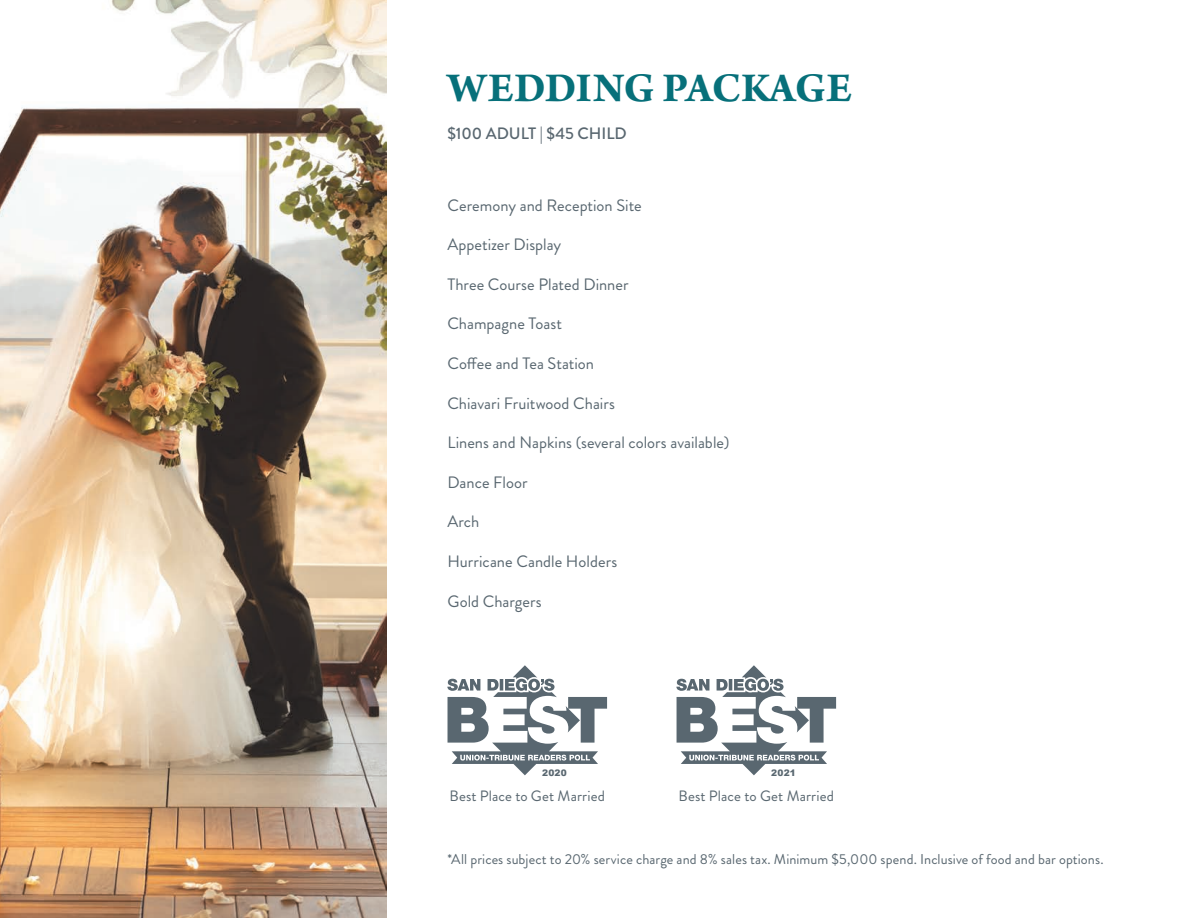
<style>
.page{position:relative;width:1188px;height:918px;background:#fff}
.page>*{position:absolute;margin:0;border:0;box-sizing:border-box;transform-origin:0 0}
.t1{font:700 43.5px "Arno Pro";color:#07707a}
.t2{font:16.5px "Brandon Grotesque";color:#596770}
.t3{font:500 16.5px "Brandon Grotesque";letter-spacing:-.005em;color:#596770}
.t4{font:15px "Brandon Grotesque";letter-spacing:.005em;color:#596770}
.t5{font:14.25px "Brandon Grotesque";letter-spacing:.005em;color:#596770}
.t6{font:900 9px "Arial";letter-spacing:.03em;color:#596770}
</style>
<div class="page">
<img style="left:0;top:0;width:386px;height:918px">
<svg style="left:447px;top:665px;width:160px;height:110px"></svg>
<svg style="left:676px;top:665px;width:160px;height:110px"></svg>
<p class="t1" style="left:447px;top:63px;width:406px">WEDDING PACKAGE</p>
<p class="t3" style="left:447px;top:122px;width:181px">$100 ADULT | $45 CHILD</p>
<p class="t2" style="left:447px;top:194px;width:196px">Ceremony and Reception Site</p>
<p class="t2" style="left:447px;top:233px;width:115px">Appetizer Display</p>
<p class="t2" style="left:447px;top:273px;width:183px">Three Course Plated Dinner</p>
<p class="t2" style="left:447px;top:312px;width:116px">Champagne Toast</p>
<p class="t2" style="left:447px;top:352px;width:148px">Coffee and Tea Station</p>
<p class="t2" style="left:447px;top:392px;width:169px">Chiavari Fruitwood Chairs</p>
<p class="t2" style="left:447px;top:431px;width:283px">Linens and Napkins (several colors available)</p>
<p class="t2" style="left:447px;top:471px;width:82px">Dance Floor</p>
<p class="t2" style="left:447px;top:510px;width:33px">Arch</p>
<p class="t2" style="left:447px;top:550px;width:171px">Hurricane Candle Holders</p>
<p class="t2" style="left:447px;top:590px;width:96px">Gold Chargers</p>
<p class="t6" style="left:542px;top:767px;width:26px">2020</p>
<p class="t6" style="left:771px;top:767px;width:26px">2021</p>
<p class="t4" style="left:450px;top:786px;width:157px">Best Place to Get Married</p>
<p class="t4" style="left:679px;top:786px;width:157px">Best Place to Get Married</p>
<p class="t5" style="left:447px;top:849px;width:658px">*All prices subject to 20% service charge and 8% sales tax. Minimum $5,000 spend. Inclusive of food and bar options.</p>
</div>
